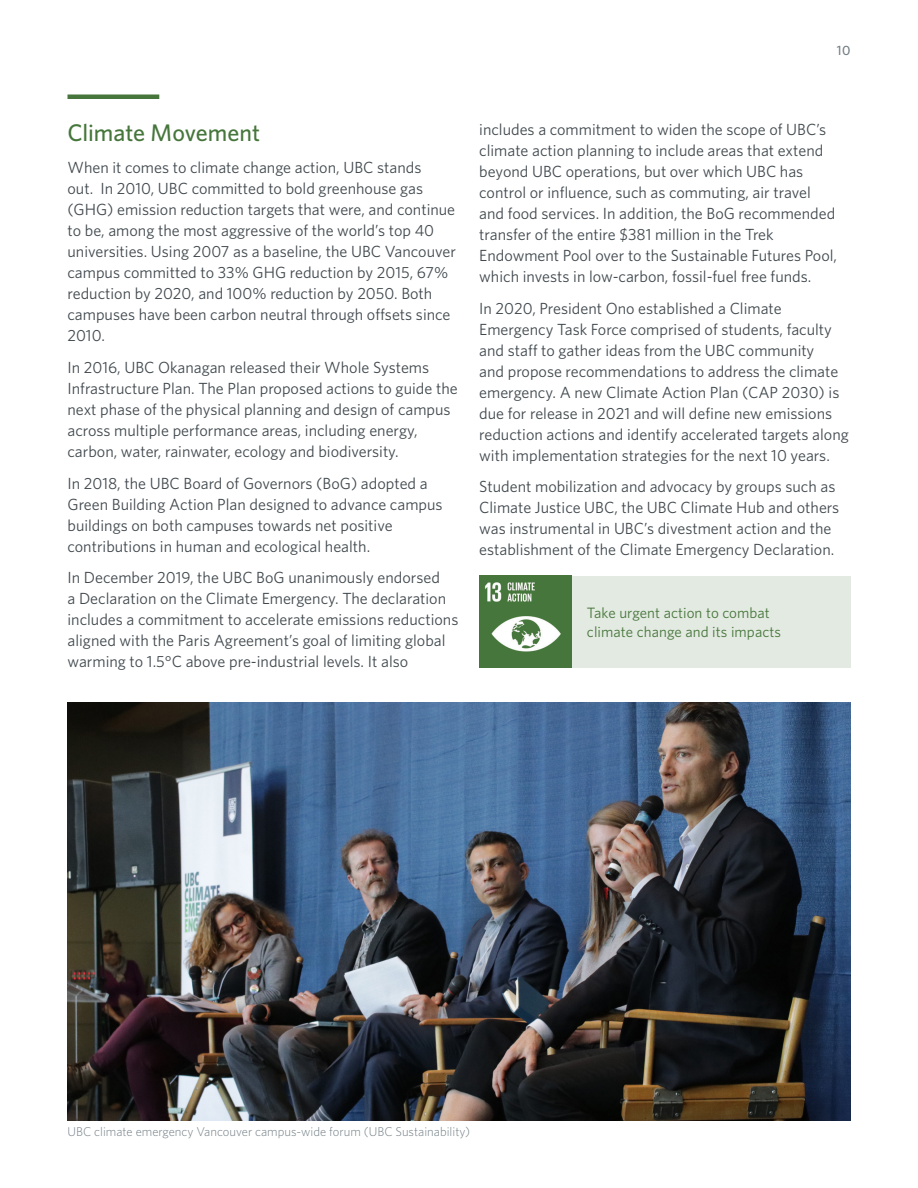
<style>
.page{position:relative;width:918px;height:1188px;background:#fff}
.page>*{position:absolute;margin:0;border:0;box-sizing:border-box;transform-origin:0 0}
.Body{font:500 24px "Whitney";color:#46763b}
.Body-2{font:16.2px/21px "Whitney";color:#41494e}
.Body-3{font:15px/19.5px "Whitney";letter-spacing:.005em;color:#46763b}
.t1{font:500 13.5px "Whitney";color:#717d83}
.Body-4{font:300 12.75px "Whitney";color:#717d83}
</style>
<div class="page">
<div style="left:479px;top:576px;width:371px;height:91px;background:#e3eae1"></div>
<img style="left:479px;top:576px;width:92px;height:91px">
<div style="left:68px;top:94px;width:91px;height:5px;background:#46763b"></div>
<img style="left:68px;top:702px;width:782px;height:418px">
<p class="t1" style="left:837px;top:42px;width:15px">10</p>
<p class="Body" style="left:68px;top:117px;width:194px">Climate Movement</p>
<p class="Body-2" style="left:68px;top:156px;width:390px">When it comes to climate change action, UBC stands<br>out. In 2010, UBC committed to bold greenhouse gas (GHG) emission reduction targets that were, and continue to be, among the most aggressive of the world’s top 40 universities. Using 2007 as a baseline, the UBC Vancouver campus committed to 33% GHG reduction by 2015, 67% reduction by 2020, and 100% reduction by 2050. Both campuses have been carbon neutral through offsets since 2010.</p>
<p class="Body-2" style="left:68px;top:356px;width:392px">In 2016, UBC Okanagan released their Whole Systems Infrastructure Plan. The Plan proposed actions to guide the next phase of the physical planning and design of campus across multiple performance areas, including energy, carbon, water, rainwater, ecology and biodiversity.</p>
<p class="Body-2" style="left:68px;top:472px;width:377px">In 2018, the UBC Board of Governors (BoG) adopted a Green Building Action Plan designed to advance campus buildings on both campuses towards net positive contributions in human and ecological health.</p>
<p class="Body-2" style="left:68px;top:567px;width:392px">In December 2019, the UBC BoG unanimously endorsed<br>a Declaration on the Climate Emergency. The declaration includes a commitment to accelerate emissions reductions aligned with the Paris Agreement’s goal of limiting global warming to 1.5°C above pre-industrial levels. It also</p>
<p class="Body-2" style="left:479px;top:118px;width:359px">includes a commitment to widen the scope of UBC’s climate action planning to include areas that extend beyond UBC operations, but over which UBC has control or influence, such as commuting, air travel and food services. In addition, the BoG recommended transfer of the entire $381 million in the Trek Endowment Pool over to the Sustainable Futures Pool, which invests in low-carbon, fossil-fuel free funds.</p>
<p class="Body-2" style="left:479px;top:297px;width:371px">In 2020, President Ono established a Climate Emergency Task Force comprised of students, faculty and staff to gather ideas from the UBC community<br>and propose recommendations to address the climate emergency. A new Climate Action Plan (CAP 2030) is due for release in 2021 and will define new emissions reduction actions and identify accelerated targets along with implementation strategies for the next 10 years.</p>
<p class="Body-2" style="left:479px;top:476px;width:362px">Student mobilization and advocacy by groups such as Climate Justice UBC, the UBC Climate Hub and others was instrumental in UBC’s divestment action and the establishment of the Climate Emergency Declaration.</p>
<p class="Body-3" style="left:587px;top:602px;width:196px">Take urgent action to combat climate change and its impacts</p>
<p class="Body-4" style="left:68px;top:1123px;width:404px">UBC climate emergency Vancouver campus-wide forum (UBC Sustainability)</p>
</div>
